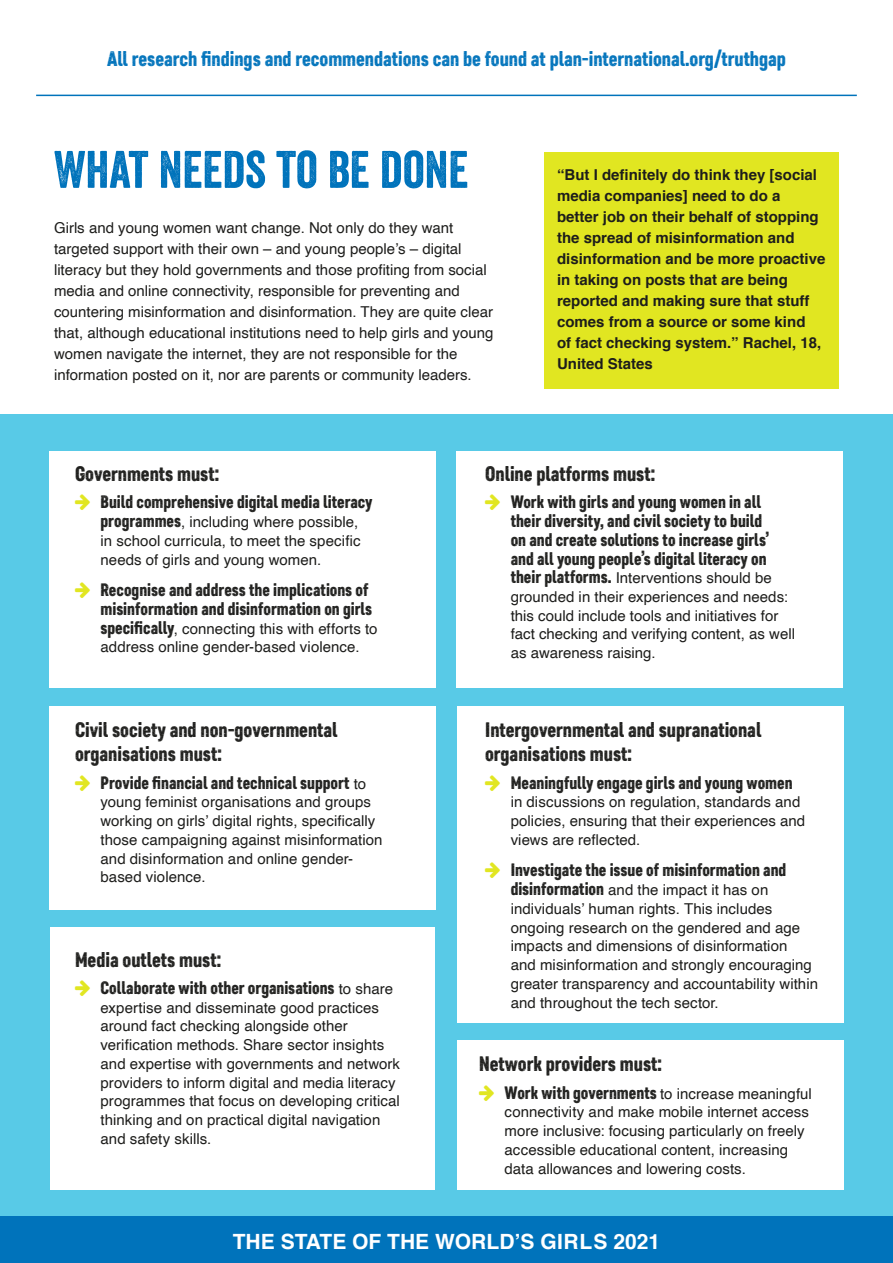
<style>
.page{position:relative;width:893px;height:1263px;background:#fff}
.page>*{position:absolute;margin:0;border:0;box-sizing:border-box;transform-origin:0 0}
.t1{font:51px "Veneer";color:#0073bb}
.t2{font:21px/24px "Core Paint B3";color:#1d1d1b}
.t3{font:21px "Core Paint B3";color:#0073bb}
.t4{font:700 21px "Helvetica";color:#fff}
.t5{font:18px/18.8px "Core Paint B3";color:#1d1d1b}
.t6{font:15px/18.8px "Helvetica";color:#1d1d1b}
.t7{font:700 15px/21px "Helvetica";color:#1d1d1b}
.s1{font-family:"Core Paint B3";font-size:18px}
.s2{font-family:"Helvetica";font-size:15px}
</style>
<div class="page">
<div style="left:0;top:415px;width:893px;height:801px;background:#58cae7"></div>
<hr style="left:36px;top:95px;width:821px;height:1px;background:#0073bb">
<div style="left:0;top:1216px;width:893px;height:47px;background:#0073bb"></div>
<div style="left:544px;top:152px;width:295px;height:237px;background:#e1e621"></div>
<div style="left:50px;top:927px;width:385px;height:263px;background:#fff"></div>
<div style="left:457px;top:706px;width:386px;height:317px;background:#fff"></div>
<div style="left:457px;top:1041px;width:386px;height:149px;background:#fff"></div>
<div style="left:50px;top:706px;width:386px;height:203px;background:#fff"></div>
<div style="left:50px;top:452px;width:386px;height:236px;background:#fff"></div>
<div style="left:457px;top:452px;width:386px;height:236px;background:#fff"></div>
<h2 class="t3" style="left:107px;top:46px;width:680px">All research findings and recommendations can be found at plan-international.org/truthgap</h2>
<h1 class="t1" style="left:54px;top:138px;width:416px">WHAT NEEDS TO BE DONE</h1>
<p class="t6" style="left:54px;top:218px;width:441px;line-height:21px">Girls and young women want change. Not only do they want targeted support with their own – and young people’s – digital literacy but they hold governments and those profiting from social media and online connectivity, responsible for preventing and countering misinformation and disinformation. They are quite clear that, although educational institutions need to help girls and young women navigate the internet, they are not responsible for the information posted on it, nor are parents or community leaders.</p>
<p class="t7" style="left:557px;top:165px;width:270px">“But I definitely do think they [social media companies] need to do a better job on their behalf of stopping the spread of misinformation and disinformation and be more proactive in taking on posts that are being reported and making sure that stuff comes from a source or some kind<br>of fact checking system.” Rachel, 18,<br>United States</p>
<h2 class="t2" style="left:75px;top:462px;width:146px">Governments must:</h2>
<p class="t5" style="left:101px;top:493px;width:274px">Build comprehensive digital media literacy</p>
<p class="t6" style="left:101px;top:513px;width:261px"><span class="s1">programmes</span>, including where possible, in school curricula, to meet the specific needs of girls and young women.</p>
<p class="t5" style="left:101px;top:581px;width:273px">Recognise and address the implications of misinformation and disinformation on girls</p>
<p class="t6" style="left:101px;top:619px;width:279px"><span class="s1">specifically</span>, connecting this with efforts to address online gender-based violence.</p>
<h2 class="t2" style="left:75px;top:718px;width:264px">Civil society and non-governmental organisations must:</h2>
<p class="t5" style="left:101px;top:773px;width:267px">Provide financial and technical support <span class="s2">to</span></p>
<p class="t6" style="left:101px;top:793px;width:283px">young feminist organisations and groups working on girls’ digital rights, specifically those campaigning against misinformation and disinformation and online gender&shy;based violence.</p>
<h2 class="t2" style="left:75px;top:947px;width:148px">Media outlets must:</h2>
<p class="t5" style="left:101px;top:978px;width:294px">Collaborate with other organisations <span class="s2">to share</span></p>
<p class="t6" style="left:101px;top:998px;width:301px">expertise and disseminate good practices around fact checking alongside other verification methods. Share sector insights and expertise with governments and network providers to inform digital and media literacy programmes that focus on developing critical thinking and on practical digital navigation and safety skills.</p>
<h2 class="t2" style="left:485px;top:462px;width:171px">Online platforms must:</h2>
<p class="t5" style="left:511px;top:493px;width:260px">Work with girls and young women in all their diversity, and civil society to build on and create solutions to increase girls’ and all young people’s digital literacy on</p>
<p class="t6" style="left:511px;top:569px;width:286px"><span class="s1">their platforms.</span> Interventions should be grounded in their experiences and needs: this could include tools and initiatives for fact checking and verifying content, as well as awareness raising.</p>
<h2 class="t2" style="left:485px;top:718px;width:278px">Intergovernmental and supranational organisations must:</h2>
<p class="t5" style="left:511px;top:773px;width:283px">Meaningfully engage girls and young women</p>
<p class="t6" style="left:511px;top:793px;width:296px">in discussions on regulation, standards and policies, ensuring that their experiences and views are reflected.</p>
<p class="t5" style="left:511px;top:861px;width:277px">Investigate the issue of misinformation and</p>
<p class="t6" style="left:511px;top:881px;width:309px"><span class="s1">disinformation</span> and the impact it has on individuals’ human rights. This includes ongoing research on the gendered and age impacts and dimensions of disinformation<br>and misinformation and strongly encouraging greater transparency and accountability within and throughout the tech sector.</p>
<h2 class="t2" style="left:479px;top:1052px;width:184px">Network providers must:</h2>
<p class="t6" style="left:505px;top:1084px;width:309px"><span class="s1">Work with governments</span> to increase meaningful connectivity and make mobile internet access more inclusive: focusing particularly on freely accessible educational content, increasing data allowances and lowering costs.</p>
<h2 class="t4" style="left:233px;top:1224px;width:429px">THE STATE OF THE WORLD’S GIRLS 2021</h2>
</div>
